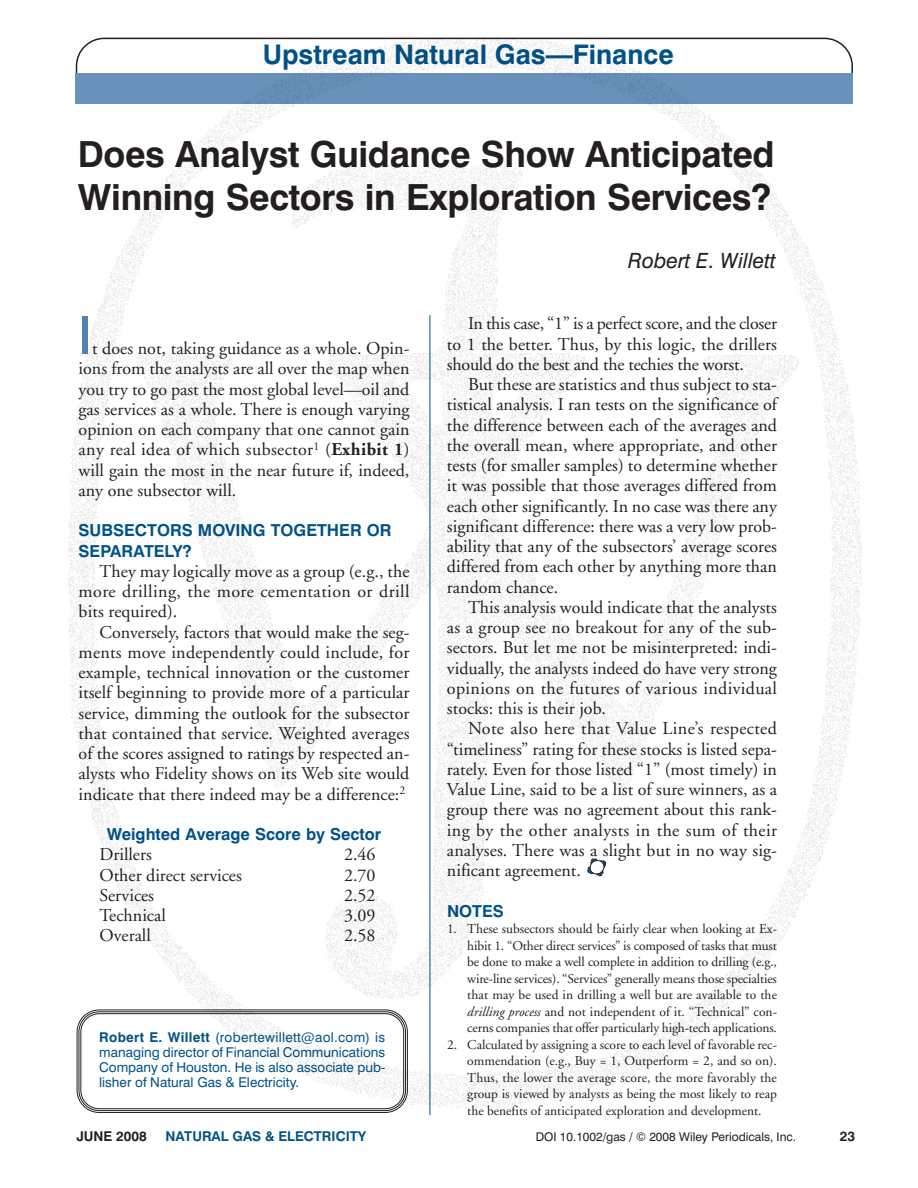
<style>
.page{position:relative;width:918px;height:1188px;background:#fff}
.page>*{position:absolute;margin:0;border:0;box-sizing:border-box;transform-origin:0 0}
.t1{font:52.5px "Swiss 721 BT";color:#5183b0}
.t2{font:700 36px/43.2px "Swiss 721 BT";letter-spacing:-.01em;color:#231f20}
.t3{font:700 27px "Swiss 721 BT";color:#005288}
.t4{font:italic 21px "Swiss 721 BT";color:#231f20}
.t5{font:18px/20.2px "Adobe Garamond";color:#231f20;text-align:justify}
.t6{font:700 16.5px/20.2px "Swiss 721 BT";color:#005288}
.t7{font:13.5px/16.5px "Adobe Garamond";letter-spacing:-.005em;color:#231f20;text-align:justify}
.t8{font:13.5px/15px "Swiss 721 BT";color:#005288;text-align:justify}
.t9{font:700 13.5px "Swiss 721 BT";color:#005288}
.t10{font:700 13.5px "Swiss 721 BT";color:#231f20}
.t11{font:12px "Swiss 721 BT";color:#231f20}
.s1{font-weight:700}
.s2{font-style:italic}
</style>
<div class="page">
<img style="left:68px;top:36px;width:794px;height:1080px">
<h3 class="t3" style="left:263px;top:45px;width:413px">Upstream Natural Gas—Finance</h3>
<h2 class="t2" style="left:78px;top:137px;width:698px">Does Analyst Guidance Show Anticipated<br>Winning Sectors in Exploration Services?</h2>
<p class="t4" style="left:628px;top:253px;width:149px">Robert E. Willett</p>
<h1 class="t1" style="left:79px;top:317px;width:15px">I</h1>
<p class="t5" style="left:79px;top:340px;width:332px;text-indent:13px">t does not, taking guidance as a whole. Opin&shy;ions from the analysts are all over the map when you try to go past the most global level—oil and gas services as a whole. There is enough varying opinion on each company that one cannot gain any real idea of which subsector<sup>1</sup> (<span class="s1">Exhibit 1</span>) will gain the most in the near future if, indeed, any one subsector will.</p>
<p class="t6" style="left:79px;top:522px;width:315px">SUBSECTORS MOVING TOGETHER OR<br>SEPARATELY?</p>
<p class="t5" style="left:79px;top:563px;width:332px;text-indent:21px">They may logically move as a group (e.g., the more drilling, the more cementation or drill bits required).</p>
<p class="t5" style="left:79px;top:624px;width:332px;text-indent:21px">Conversely, factors that would make the seg&shy;ments move independently could include, for example, technical innovation or the customer itself beginning to provide more of a particular service, dimming the outlook for the subsector that contained that service. Weighted averages of the scores assigned to ratings by respected an&shy;alysts who Fidelity shows on its Web site would indicate that there indeed may be a difference:<sup>2</sup></p>
<p class="t6" style="left:107px;top:826px;width:276px">Weighted Average Score by Sector</p>
<p class="t5" style="left:100px;top:846px;width:54px">Drillers</p>
<p class="t5" style="left:344px;top:846px;width:33px">2.46</p>
<p class="t5" style="left:100px;top:867px;width:144px">Other direct services</p>
<p class="t5" style="left:344px;top:867px;width:33px">2.70</p>
<p class="t5" style="left:100px;top:887px;width:56px">Services</p>
<p class="t5" style="left:344px;top:887px;width:33px">2.52</p>
<p class="t5" style="left:100px;top:907px;width:68px">Technical</p>
<p class="t5" style="left:344px;top:907px;width:33px">3.09</p>
<p class="t5" style="left:100px;top:927px;width:53px">Overall</p>
<p class="t5" style="left:344px;top:927px;width:33px">2.58</p>
<p class="t8" style="left:99px;top:1031px;width:288px"><span class="s1">Robert E. Willett</span> (robertewillett@aol.com) is managing director of Financial Communications Company of Houston. He is also associate pub&shy;lisher of Natural Gas &amp; Electricity.</p>
<p class="t5" style="left:447px;top:315px;width:331px;text-indent:21px">In this case, “1” is a perfect score, and the closer to 1 the better. Thus, by this logic, the drillers should do the best and the techies the worst.</p>
<p class="t5" style="left:447px;top:376px;width:331px;text-indent:21px">But these are statistics and thus subject to sta&shy;tistical analysis. I ran tests on the significance of the difference between each of the averages and the overall mean, where appropriate, and other tests (for smaller samples) to determine whether it was possible that those averages differed from each other significantly. In no case was there any significant difference: there was a very low prob&shy;ability that any of the subsectors’ average scores differed from each other by anything more than random chance.</p>
<p class="t5" style="left:447px;top:599px;width:331px;text-indent:21px">This analysis would indicate that the analysts as a group see no breakout for any of the sub&shy;sectors. But let me not be misinterpreted: indi&shy;vidually, the analysts indeed do have very strong opinions on the futures of various individual stocks: this is their job.</p>
<p class="t5" style="left:447px;top:720px;width:331px;text-indent:21px">Note also here that Value Line’s respected “timeliness” rating for these stocks is listed sepa&shy;rately. Even for those listed “1” (most timely) in Value Line, said to be a list of sure winners, as a group there was no agreement about this rank&shy;ing by the other analysts in the sum of their analyses. There was a slight but in no way sig&shy;nificant agreement.</p>
<p class="t6" style="left:447px;top:903px;width:58px">NOTES</p>
<p class="t7" style="left:467px;top:922px;width:311px;text-indent:-20px">1. These subsectors should be fairly clear when looking at Ex&shy;hibit 1. “Other direct services” is composed of tasks that must be done to make a well complete in addition to drilling (e.g., wire-line services). “Services” generally means those specialties that may be used in drilling a well but are available to the <span class="s2">drilling process</span> and not independent of it. “Technical” con&shy;cerns companies that offer particularly high-tech applications.</p>
<p class="t7" style="left:467px;top:1037px;width:311px;text-indent:-20px">2. Calculated by assigning a score to each level of favorable rec&shy;ommendation (e.g., Buy = 1, Outperform = 2, and so on).<br>Thus, the lower the average score, the more favorably the group is viewed by analysts as being the most likely to reap the benefits of anticipated exploration and development.</p>
<p class="t10" style="left:76px;top:1131px;width:72px">JUNE 2008</p>
<p class="t9" style="left:166px;top:1131px;width:202px">NATURAL GAS &amp; ELECTRICITY</p>
<p class="t11" style="left:536px;top:1133px;width:262px">DOI 10.1002/gas / © 2008 Wiley Periodicals, Inc.</p>
<p class="t10" style="left:840px;top:1131px;width:17px">23</p>
</div>
